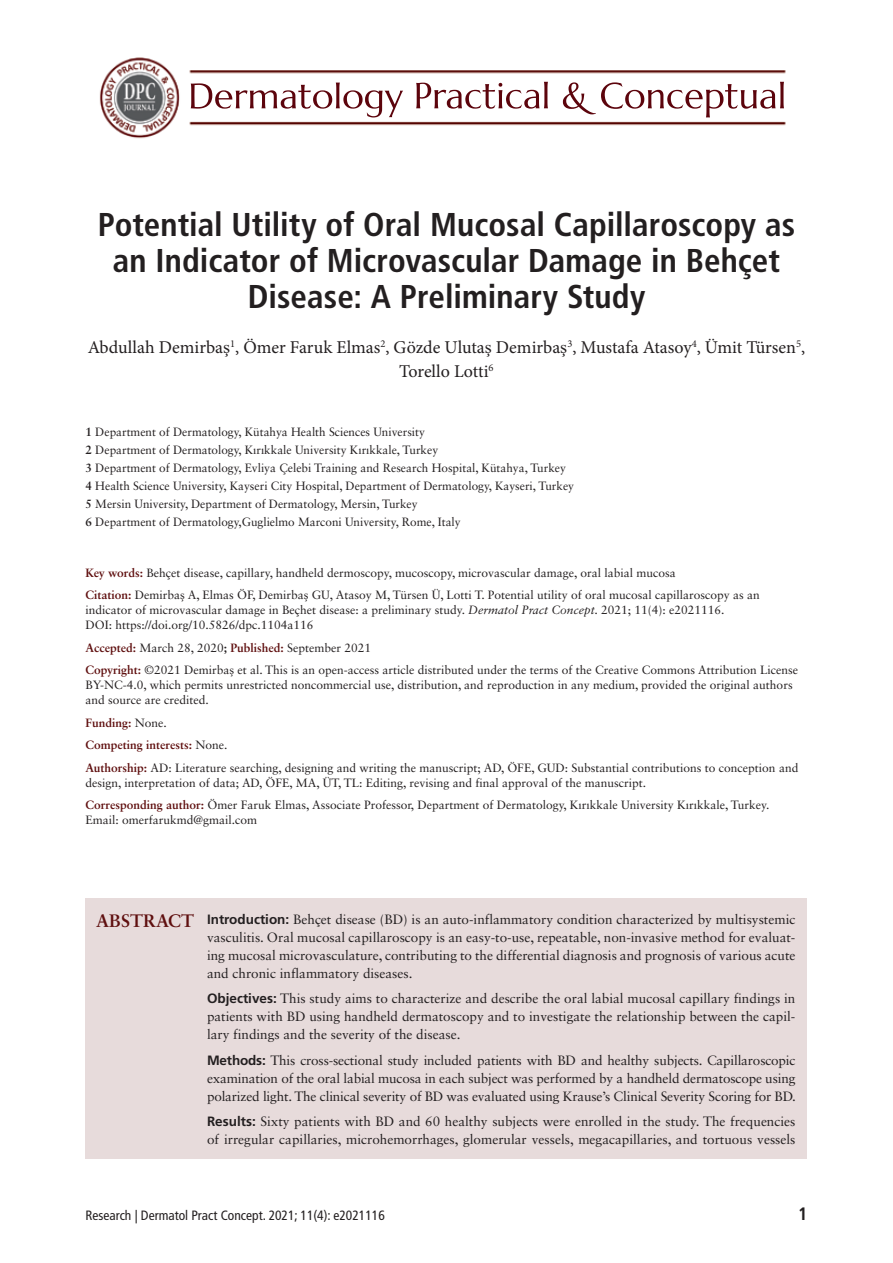
<style>
.page{position:relative;width:893px;height:1263px;background:#fff}
.page>*{position:absolute;margin:0;border:0;box-sizing:border-box;transform-origin:0 0}
.t1{font:700 condensed 33px/36px "Frutiger LT Std";color:#231f20;text-align:center}
.t2{font:18px/24px "Minion Pro";color:#231f20;text-align:center}
.t3{font:700 18px "Sabon LT Std";color:#5f0f0f}
.t4{font:700 condensed 18px "Frutiger LT Std";color:#231f20}
.t5{font:13.5px/18px "Sabon LT Std";color:#231f20;text-align:justify}
.t6{font:condensed 13.5px "Frutiger LT Std";color:#231f20}
.t7{font:12px/18px "Sabon LT Std";color:#231f20}
.s1{font-family:"Times New Roman"}
.s2{font-weight:700}
.s3{font-weight:700;color:#5f0f0f}
.s4{font-style:italic}
.s5{font-family:"Frutiger LT Std";font-weight:700}
</style>
<div class="page">
<img style="left:99px;top:57px;width:687px;height:82px">
<div style="left:86px;top:899px;width:721px;height:260px;background:#e7dbdb"></div>
<h1 class="t1" style="left:98px;top:207px;width:699px">Potential Utility of Oral Mucosal Capillaroscopy as an Indicator of Microvascular Damage in Behçet<br>Disease: A Preliminary Study</h1>
<h2 class="t2" style="left:88px;top:336px;width:719px">Abdullah Demirba<span class="s1">ş</span><sup>1</sup>, Ömer Faruk Elmas<sup>2</sup>, Gözde Uluta<span class="s1">ş</span> Demirba<span class="s1">ş</span><sup>3</sup>, Mustafa Atasoy<sup>4</sup>, Ümit Türsen<sup>5</sup>,<br>Torello Lotti<sup>6</sup></h2>
<p class="t7" style="left:86px;top:422px;width:490px"><span class="s2">1</span> Department of Dermatology, Kütahya Health Sciences University<br><span class="s2">2</span> Department of Dermatology, Kırıkkale University Kırıkkale, Turkey<br><span class="s2">3</span> Department of Dermatology, Evliya Çelebi Training and Research Hospital, Kütahya, Turkey <span class="s2">4</span> Health Science University, Kayseri City Hospital, Department of Dermatology, Kayseri, Turkey <span class="s2">5</span> Mersin University, Department of Dermatology, Mersin, Turkey<br><span class="s2">6</span> Department of Dermatology,Guglielmo Marconi University, Rome, Italy</p>
<p class="t7" style="left:86px;top:561px;width:676px;line-height:22.5px"><span class="s3">Key words:</span> Behçet disease, capillary, handheld dermoscopy, mucoscopy, microvascular damage, oral labial mucosa<br><span class="s3">Citation:</span> Demirba<span class="s1">ş</span> A, Elmas ÖF, Demirba<span class="s1">ş</span> GU, Atasoy M, Türsen Ü, Lotti T. Potential utility of oral mucosal capillaroscopy as an</p>
<p class="t7" style="left:86px;top:602px;width:640px;line-height:15px">indicator of microvascular damage in Beçhet disease: a preliminary study. <span class="s4">Dermatol Pract Concept.</span> 2021; 11(4): e2021116.<br>DOI: https://doi.org/10.5826/dpc.1104a116</p>
<p class="t7" style="left:86px;top:636px;width:714px;line-height:22.5px"><span class="s3">Accepted:</span> March 28, 2020<span class="s2">;</span> <span class="s3">Published:</span> September 2021<br><span class="s3">Copyright:</span> ©2021 Demirba<span class="s1">ş</span> et al. This is an open-access article distributed under the terms of the Creative Commons Attribution License</p>
<p class="t7" style="left:86px;top:677px;width:709px;line-height:15px">BY-NC-4.0, which permits unrestricted noncommercial use, distribution, and reproduction in any medium, provided the original authors and source are credited.</p>
<p class="t7" style="left:86px;top:711px;width:714px;line-height:22.5px"><span class="s3">Funding:</span> None.<br><span class="s3">Competing interests:</span> None.<br><span class="s3">Authorship:</span> AD: Literature searching, designing and writing the manuscript; AD, ÖFE, GUD: Substantial contributions to conception and</p>
<p class="t7" style="left:86px;top:771px;width:685px;line-height:22.5px">design, interpretation of data; AD, ÖFE, MA, ÜT, TL: Editing, revising and final approval of the manuscript.<br><span class="s3">Corresponding author:</span> Ömer Faruk Elmas, Associate Professor, Department of Dermatology, Kırıkkale University Kırıkkale, Turkey.</p>
<p class="t7" style="left:86px;top:811px;width:173px">Email: omerfarukmd@gmail.com</p>
<h2 class="t3" style="left:96px;top:909px;width:100px">ABSTRACT</h2>
<p class="t5" style="left:207px;top:910px;width:590px"><span class="s5">Introduction:</span> Behçet disease (BD) is an auto-inflammatory condition characterized by multisystemic vasculitis. Oral mucosal capillaroscopy is an easy-to-use, repeatable, non-invasive method for evaluat&shy;ing mucosal microvasculature, contributing to the differential diagnosis and prognosis of various acute and chronic inflammatory diseases.</p>
<p class="t5" style="left:207px;top:989px;width:590px"><span class="s5">Objectives:</span> This study aims to characterize and describe the oral labial mucosal capillary findings in patients with BD using handheld dermatoscopy and to investigate the relationship between the capil&shy;lary findings and the severity of the disease.</p>
<p class="t5" style="left:207px;top:1051px;width:590px"><span class="s5">Methods:</span> This cross-sectional study included patients with BD and healthy subjects. Capillaroscopic examination of the oral labial mucosa in each subject was performed by a handheld dermatoscope using polarized light. The clinical severity of BD was evaluated using Krause’s Clinical Severity Scoring for BD.</p>
<p class="t5" style="left:207px;top:1112px;width:590px"><span class="s5">Results:</span> Sixty patients with BD and 60 healthy subjects were enrolled in the study. The frequencies of irregular capillaries, microhemorrhages, glomerular vessels, megacapillaries, and tortuous vessels</p>
<p class="t6" style="left:86px;top:1208px;width:301px">Research | Dermatol Pract Concept. 2021; 11(4): e2021116</p>
<h2 class="t4" style="left:798px;top:1203px;width:11px">1</h2>
</div>
